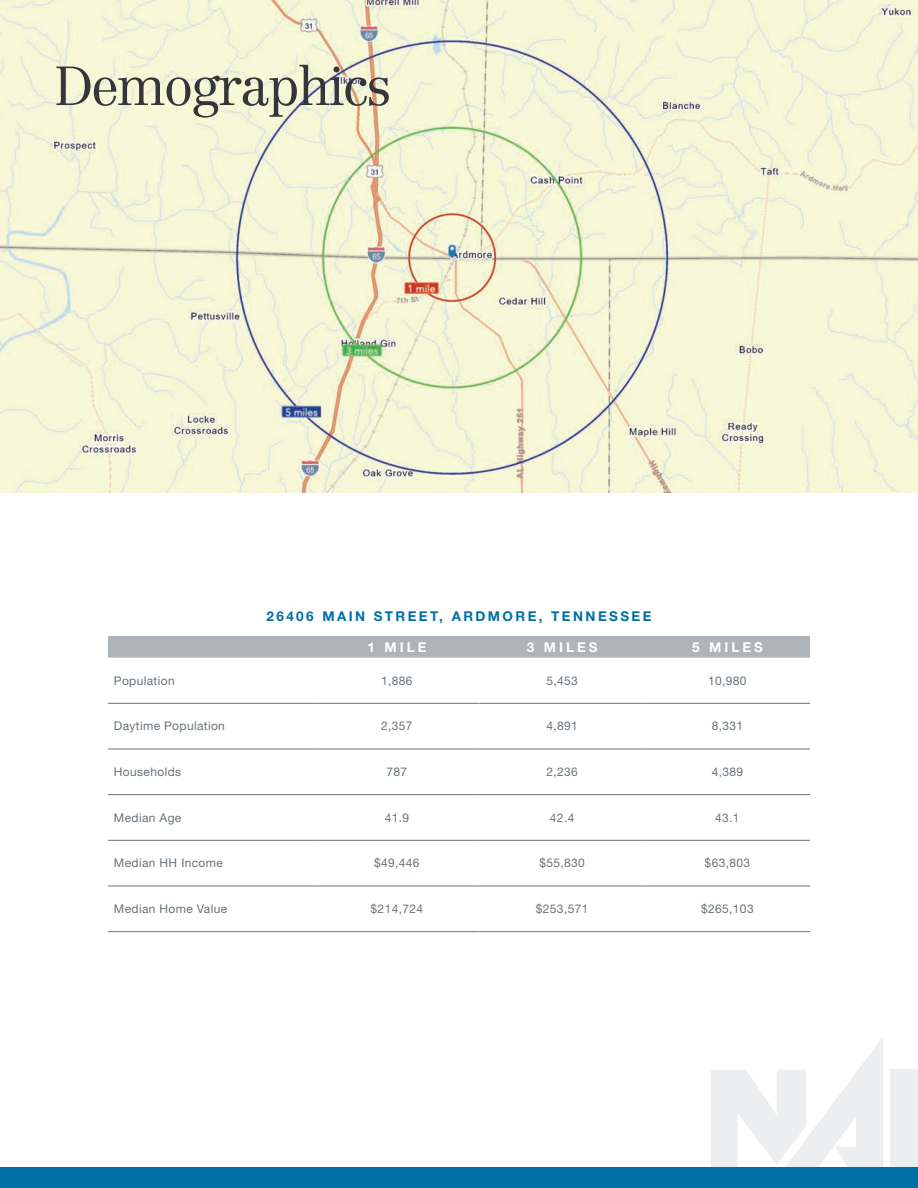
<style>
.page{position:relative;width:918px;height:1188px;background:#fff}
.page>*{position:absolute;margin:0;border:0;box-sizing:border-box;transform-origin:0 0}
.t1{font:300 54px "Centennial LT Std";letter-spacing:-.04em;color:#353639}
.t2{font:700 13.5px "Helvetica Neue LT Std";letter-spacing:.18em;color:#006fa4}
.t3{font:700 13.5px "Helvetica Neue LT Std";letter-spacing:.22em;color:#fff}
.t4{font:12px "Helvetica Neue LT Std";letter-spacing:.03em;color:#697379}
</style>
<div class="page">
<img style="left:0;top:0;width:918px;height:492px">
<div style="left:108px;top:636px;width:702px;height:22px;background:#adb4ba"></div>
<hr style="left:108px;top:703px;width:206px;height:1px;background:#697379">
<hr style="left:314px;top:703px;width:166px;height:1px;background:#697379">
<hr style="left:480px;top:703px;width:165px;height:1px;background:#697379">
<hr style="left:645px;top:703px;width:165px;height:1px;background:#697379">
<hr style="left:108px;top:749px;width:206px;height:1px;background:#697379">
<hr style="left:314px;top:749px;width:166px;height:1px;background:#697379">
<hr style="left:480px;top:749px;width:165px;height:1px;background:#697379">
<hr style="left:645px;top:749px;width:165px;height:1px;background:#697379">
<hr style="left:108px;top:794px;width:206px;height:1px;background:#697379">
<hr style="left:314px;top:794px;width:166px;height:1px;background:#697379">
<hr style="left:480px;top:794px;width:165px;height:1px;background:#697379">
<hr style="left:645px;top:794px;width:165px;height:1px;background:#697379">
<hr style="left:108px;top:840px;width:206px;height:1px;background:#697379">
<hr style="left:314px;top:840px;width:166px;height:1px;background:#697379">
<hr style="left:480px;top:840px;width:165px;height:1px;background:#697379">
<hr style="left:645px;top:840px;width:165px;height:1px;background:#697379">
<hr style="left:108px;top:886px;width:206px;height:1px;background:#697379">
<hr style="left:314px;top:886px;width:166px;height:1px;background:#697379">
<hr style="left:480px;top:886px;width:165px;height:1px;background:#697379">
<hr style="left:645px;top:886px;width:165px;height:1px;background:#697379">
<hr style="left:108px;top:931px;width:206px;height:1px;background:#697379">
<hr style="left:314px;top:931px;width:166px;height:1px;background:#697379">
<hr style="left:480px;top:931px;width:165px;height:1px;background:#697379">
<hr style="left:645px;top:931px;width:165px;height:1px;background:#697379">
<svg style="left:711px;top:1037px;width:172px;height:130px"></svg>
<div style="left:891px;top:1070px;width:27px;height:102px;background:#eceef0"></div>
<div style="left:0;top:1167px;width:918px;height:21px;background:#006fa4"></div>
<h1 class="t1" style="left:54px;top:54px;width:339px">Demographics</h1>
<p class="t2" style="left:266px;top:608px;width:387px">26406 MAIN STREET, ARDMORE, TENNESSEE</p>
<p class="t3" style="left:367px;top:638px;width:61px">1 MILE</p>
<p class="t3" style="left:527px;top:638px;width:72px">3 MILES</p>
<p class="t3" style="left:692px;top:638px;width:72px">5 MILES</p>
<p class="t4" style="left:114px;top:673px;width:62px">Population</p>
<p class="t4" style="left:381px;top:673px;width:33px">1,886</p>
<p class="t4" style="left:546px;top:673px;width:33px">5,453</p>
<p class="t4" style="left:708px;top:673px;width:40px">10,980</p>
<p class="t4" style="left:114px;top:719px;width:113px">Daytime Population</p>
<p class="t4" style="left:381px;top:719px;width:33px">2,357</p>
<p class="t4" style="left:546px;top:719px;width:33px">4,891</p>
<p class="t4" style="left:712px;top:719px;width:33px">8,331</p>
<p class="t4" style="left:114px;top:765px;width:69px">Households</p>
<p class="t4" style="left:387px;top:765px;width:22px">787</p>
<p class="t4" style="left:546px;top:765px;width:33px">2,236</p>
<p class="t4" style="left:712px;top:765px;width:33px">4,389</p>
<p class="t4" style="left:114px;top:810px;width:69px">Median Age</p>
<p class="t4" style="left:385px;top:810px;width:26px">41.9</p>
<p class="t4" style="left:550px;top:810px;width:26px">42.4</p>
<p class="t4" style="left:715px;top:810px;width:26px">43.1</p>
<p class="t4" style="left:114px;top:856px;width:110px">Median HH Income</p>
<p class="t4" style="left:374px;top:856px;width:47px">$49,446</p>
<p class="t4" style="left:539px;top:856px;width:47px">$55,830</p>
<p class="t4" style="left:705px;top:856px;width:47px">$63,803</p>
<p class="t4" style="left:114px;top:902px;width:115px">Median Home Value</p>
<p class="t4" style="left:371px;top:902px;width:54px">$214,724</p>
<p class="t4" style="left:536px;top:902px;width:54px">$253,571</p>
<p class="t4" style="left:701px;top:902px;width:54px">$265,103</p>
</div>
